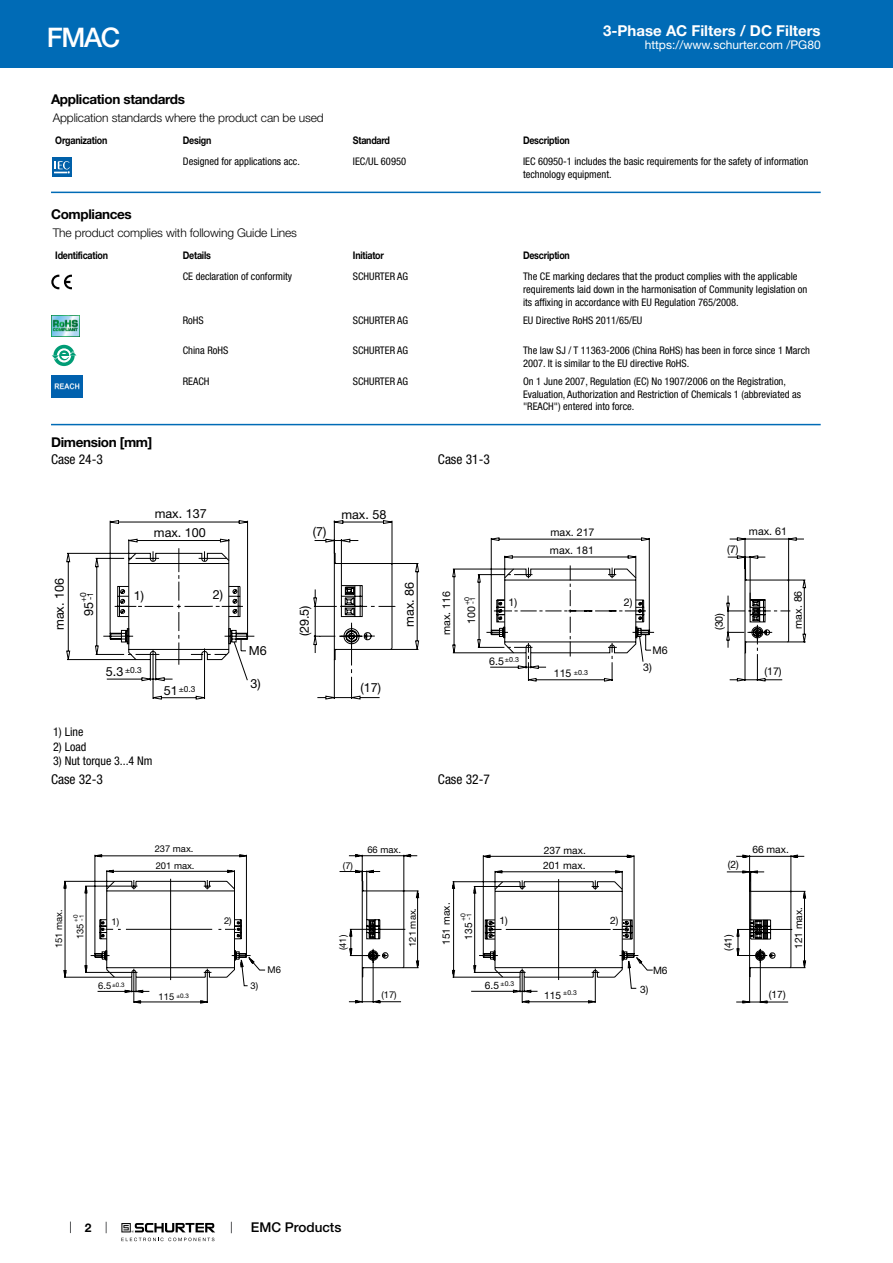
<style>
.page{position:relative;width:893px;height:1263px;background:#fff}
.page>*{position:absolute;margin:0;border:0;box-sizing:border-box;transform-origin:0 0}
.t1{font:500 27px "Helvetica Neue LT";color:#fff}
.t2{font:700 15px "Helvetica Neue LT";color:#fff}
.t3{font:700 13.5px "Helvetica Neue LT";letter-spacing:-.025em;color:#000}
.t4{font:condensed 13.5px "Helvetica Neue LT";color:#000}
.t5{font:500 13.5px "Helvetica Neue LT";color:#000}
.t6{font:12.6px "Helvetica Neue LT";color:#000}
.t7{font:300 12px "Helvetica Neue LT";letter-spacing:-.01em;color:#000}
.t8{font:condensed 12px "Helvetica Neue LT";color:#000}
.t9{font:12px "Helvetica Neue LT";color:#fff}
.t10{font:700 12px "Helvetica Neue LT";color:#000}
.t11{font:10.65px "Helvetica Neue LT";color:#000}
.t12{font:condensed 10.5px/12.6px "Helvetica Neue LT";color:#000}
.t13{font:700 10.5px "Helvetica Neue LT";letter-spacing:-.025em;color:#000;scale:.85 1}
.t14{font:10.2px/15.3px "Helvetica Neue LT";color:#000}
.t15{font:9.45px "Helvetica Neue LT";color:#000}
.t16{font:8.4px "Helvetica Neue LT";color:#000}
.t17{font:7.05px/5.7px "Helvetica Neue LT";color:#000}
.t18{font:6.75px/6px "Helvetica Neue LT";color:#000}
.t19{font:6.3px/5.8px "Helvetica Neue LT";color:#000}
.s1{font-size:12.6px}
.s2{font-size:10.65px}
.s3{font-size:9.45px}
.s4{font-size:10.2px}
</style>
<div class="page">
<svg style="left:70px;top:1221px;width:1px;height:12px"></svg>
<svg style="left:121px;top:1223px;width:94px;height:18px"></svg>
<div style="left:0;top:0;width:893px;height:68px;background:#006bb6"></div>
<svg style="left:52px;top:157px;width:20px;height:20px"></svg>
<div style="left:52px;top:157px;width:19px;height:19px;background:#0060a9"></div>
<svg style="left:54px;top:161px;width:16px;height:13px"></svg>
<hr style="left:51px;top:192px;width:770px;height:1px;background:#006bb6">
<svg style="left:51px;top:275px;width:21px;height:14px"></svg>
<img style="left:51px;top:315px;width:29px;height:21px">
<svg style="left:53px;top:345px;width:22px;height:21px"></svg>
<svg style="left:57px;top:348px;width:14px;height:14px"></svg>
<svg style="left:52px;top:351px;width:25px;height:9px"></svg>
<img style="left:51px;top:376px;width:32px;height:21px">
<hr style="left:51px;top:424px;width:770px;height:1px;background:#006bb6">
<svg style="left:66px;top:520px;width:353px;height:180px"></svg>
<svg style="left:117px;top:552px;width:276px;height:129px"></svg>
<svg style="left:452px;top:537px;width:354px;height:144px"></svg>
<svg style="left:504px;top:568px;width:285px;height:94px"></svg>
<svg style="left:63px;top:854px;width:356px;height:149px"></svg>
<svg style="left:452px;top:855px;width:354px;height:148px"></svg>
<h1 class="t1" style="left:47px;top:21px;width:75px">FMAC</h1>
<h2 class="t2" style="left:603px;top:21px;width:219px">3-Phase AC Filters / DC Filters</h2>
<p class="t9" style="left:645px;top:38px;width:178px">https://www.schurter.com /PG80</p>
<p class="t3" style="left:51px;top:91px;width:135px">Application standards</p>
<p class="t7" style="left:53px;top:110px;width:272px">Application standards where the product can be used</p>
<p class="t13" style="left:55px;top:134px;width:63px">Organization</p>
<p class="t13" style="left:183px;top:134px;width:35px">Design</p>
<p class="t13" style="left:353px;top:134px;width:45px">Standard</p>
<p class="t13" style="left:523px;top:134px;width:57px">Description</p>
<p class="t12" style="left:183px;top:155px;width:119px">Designed for applications acc.</p>
<p class="t12" style="left:353px;top:155px;width:55px">IEC/UL 60950</p>
<p class="t12" style="left:523px;top:155px;width:287px">IEC 60950-1 includes the basic requirements for the safety of information technology equipment.</p>
<p class="t3" style="left:51px;top:206px;width:82px">Compliances</p>
<p class="t7" style="left:53px;top:226px;width:246px">The product complies with following Guide Lines</p>
<p class="t13" style="left:55px;top:249px;width:64px">Identification</p>
<p class="t13" style="left:183px;top:249px;width:35px">Details</p>
<p class="t13" style="left:353px;top:249px;width:38px">Initiator</p>
<p class="t13" style="left:523px;top:249px;width:57px">Description</p>
<p class="t12" style="left:183px;top:270px;width:111px">CE declaration of conformity</p>
<p class="t12" style="left:353px;top:270px;width:57px">SCHURTER AG</p>
<p class="t12" style="left:523px;top:270px;width:286px">The CE marking declares that the product complies with the applicable requirements laid down in the harmonisation of Community legislation on its affixing in accordance with EU Regulation 765/2008.</p>
<p class="t12" style="left:183px;top:314px;width:22px">RoHS</p>
<p class="t12" style="left:353px;top:314px;width:57px">SCHURTER AG</p>
<p class="t12" style="left:523px;top:314px;width:121px">EU Directive RoHS 2011/65/EU</p>
<p class="t12" style="left:183px;top:344px;width:47px">China RoHS</p>
<p class="t12" style="left:353px;top:344px;width:57px">SCHURTER AG</p>
<p class="t12" style="left:523px;top:344px;width:289px">The law SJ / T 11363-2006 (China RoHS) has been in force since 1 March<br>2007. It is similar to the EU directive RoHS.</p>
<p class="t12" style="left:183px;top:375px;width:28px">REACH</p>
<p class="t12" style="left:353px;top:375px;width:57px">SCHURTER AG</p>
<p class="t12" style="left:523px;top:375px;width:279px">On 1 June 2007, Regulation (EC) No 1907/2006 on the Registration,<br>Evaluation, Authorization and Restriction of Chemicals 1 (abbreviated as "REACH") entered into force.</p>
<p class="t3" style="left:51px;top:434px;width:103px">Dimension [mm]</p>
<p class="t4" style="left:51px;top:452px;width:53px">Case 24-3</p>
<p class="t4" style="left:438px;top:452px;width:53px">Case 31-3</p>
<p class="t6" style="left:155px;top:506px;width:54px">max. 137</p>
<p class="t6" style="left:341px;top:507px;width:47px">max. 58</p>
<p class="t6" style="left:154px;top:525px;width:54px">max. 100</p>
<p class="t6" style="left:313px;top:523px;width:15px">(7)</p>
<p class="t11" style="left:550px;top:526px;width:46px">max. 217</p>
<p class="t11" style="left:749px;top:525px;width:40px">max. 61</p>
<p class="t11" style="left:550px;top:544px;width:46px">max. 181</p>
<p class="t11" style="left:727px;top:542px;width:13px">(7)</p>
<p class="t6" style="left:52px;top:630px;width:54px;rotate:-90deg">max. 106</p>
<p class="t16" style="left:85px;top:600px;width:9px;rotate:-90deg">-1</p>
<p class="t6" style="left:402px;top:627px;width:47px;rotate:-90deg">max. 86</p>
<p class="t6" style="left:134px;top:588px;width:12px">1)</p>
<p class="t6" style="left:213px;top:587px;width:12px">2)</p>
<p class="t16" style="left:78px;top:601px;width:11px;rotate:-90deg">+0</p>
<p class="t6" style="left:81px;top:616px;width:16px;rotate:-90deg">95</p>
<p class="t6" style="left:297px;top:636px;width:33px;rotate:-90deg">(29.5)</p>
<p class="t11" style="left:440px;top:635px;width:46px;rotate:-90deg">max. 116</p>
<p class="t17" style="left:464px;top:605px;width:10px;rotate:-90deg">+0 -1</p>
<p class="t11" style="left:465px;top:623px;width:19px;rotate:-90deg">100</p>
<p class="t11" style="left:509px;top:596px;width:10px">1)</p>
<p class="t11" style="left:624px;top:596px;width:10px">2)</p>
<p class="t11" style="left:713px;top:630px;width:19px;rotate:-90deg">(30)</p>
<p class="t11" style="left:792px;top:629px;width:40px;rotate:-90deg">max. 86</p>
<p class="t6" style="left:249px;top:643px;width:19px">M6</p>
<p class="t11" style="left:652px;top:644px;width:17px">M6</p>
<p class="t16" style="left:106px;top:665px;width:37px"><span class="s1">5.3</span> ±0.3</p>
<p class="t16" style="left:164px;top:684px;width:33px"><span class="s1">51</span>±0.3</p>
<p class="t6" style="left:250px;top:676px;width:12px">3)</p>
<p class="t6" style="left:360px;top:680px;width:22px">(17)</p>
<p class="t17" style="left:489px;top:657px;width:31px"><span class="s2">6.5</span>±0.3</p>
<p class="t17" style="left:554px;top:669px;width:36px"><span class="s2">115</span> ±0.3</p>
<p class="t11" style="left:643px;top:660px;width:10px">3)</p>
<p class="t11" style="left:764px;top:665px;width:19px">(17)</p>
<p class="t8" style="left:53px;top:725px;width:32px">1) Line</p>
<p class="t8" style="left:53px;top:739px;width:35px">2) Load</p>
<p class="t8" style="left:53px;top:754px;width:101px">3) Nut torque 3...4 Nm</p>
<p class="t4" style="left:51px;top:772px;width:53px">Case 32-3</p>
<p class="t4" style="left:438px;top:772px;width:53px">Case 32-7</p>
<p class="t15" style="left:155px;top:843px;width:40px">237 max.</p>
<p class="t15" style="left:156px;top:859px;width:40px">201 max.</p>
<p class="t15" style="left:343px;top:860px;width:12px">(7)</p>
<p class="t15" style="left:367px;top:844px;width:35px">66 max.</p>
<p class="t14" style="left:543px;top:842px;width:44px">237 max.<br>201 max.</p>
<p class="t14" style="left:728px;top:857px;width:12px">(2)</p>
<p class="t14" style="left:752px;top:842px;width:38px">66 max.</p>
<p class="t15" style="left:53px;top:948px;width:40px;rotate:-90deg">151 max.</p>
<p class="t19" style="left:73px;top:922px;width:9px;rotate:-90deg">+0 -1</p>
<p class="t15" style="left:75px;top:939px;width:17px;rotate:-90deg">135</p>
<p class="t15" style="left:111px;top:916px;width:9px">1)</p>
<p class="t15" style="left:224px;top:915px;width:9px">2)</p>
<p class="t15" style="left:337px;top:950px;width:17px;rotate:-90deg">(41)</p>
<p class="t15" style="left:407px;top:947px;width:40px;rotate:-90deg">121 max.</p>
<p class="t14" style="left:438px;top:945px;width:44px;rotate:-90deg">151 max.</p>
<p class="t18" style="left:460px;top:921px;width:9px;rotate:-90deg">+0 -1</p>
<p class="t14" style="left:461px;top:940px;width:19px;rotate:-90deg">135</p>
<p class="t14" style="left:499px;top:913px;width:10px">1)</p>
<p class="t14" style="left:610px;top:913px;width:10px">2)</p>
<p class="t14" style="left:720px;top:951px;width:18px;rotate:-90deg">(41)</p>
<p class="t14" style="left:791px;top:949px;width:44px;rotate:-90deg">121 max.</p>
<p class="t15" style="left:267px;top:964px;width:15px">M6</p>
<p class="t14" style="left:653px;top:962px;width:16px">M6</p>
<p class="t19" style="left:98px;top:981px;width:28px"><span class="s3">6.5</span>±0.3</p>
<p class="t19" style="left:159px;top:992px;width:32px"><span class="s3">115</span> ±0.3</p>
<p class="t15" style="left:250px;top:980px;width:9px">3)</p>
<p class="t15" style="left:381px;top:989px;width:17px">(17)</p>
<p class="t18" style="left:485px;top:980px;width:31px"><span class="s4">6.5</span> ±0.3</p>
<p class="t18" style="left:544px;top:990px;width:34px"><span class="s4">115</span> ±0.3</p>
<p class="t14" style="left:640px;top:981px;width:10px">3)</p>
<p class="t14" style="left:769px;top:986px;width:18px">(17)</p>
<p class="t10" style="left:85px;top:1220px;width:8px">2</p>
<p class="t5" style="left:251px;top:1219px;width:92px">EMC Products</p>
</div>
